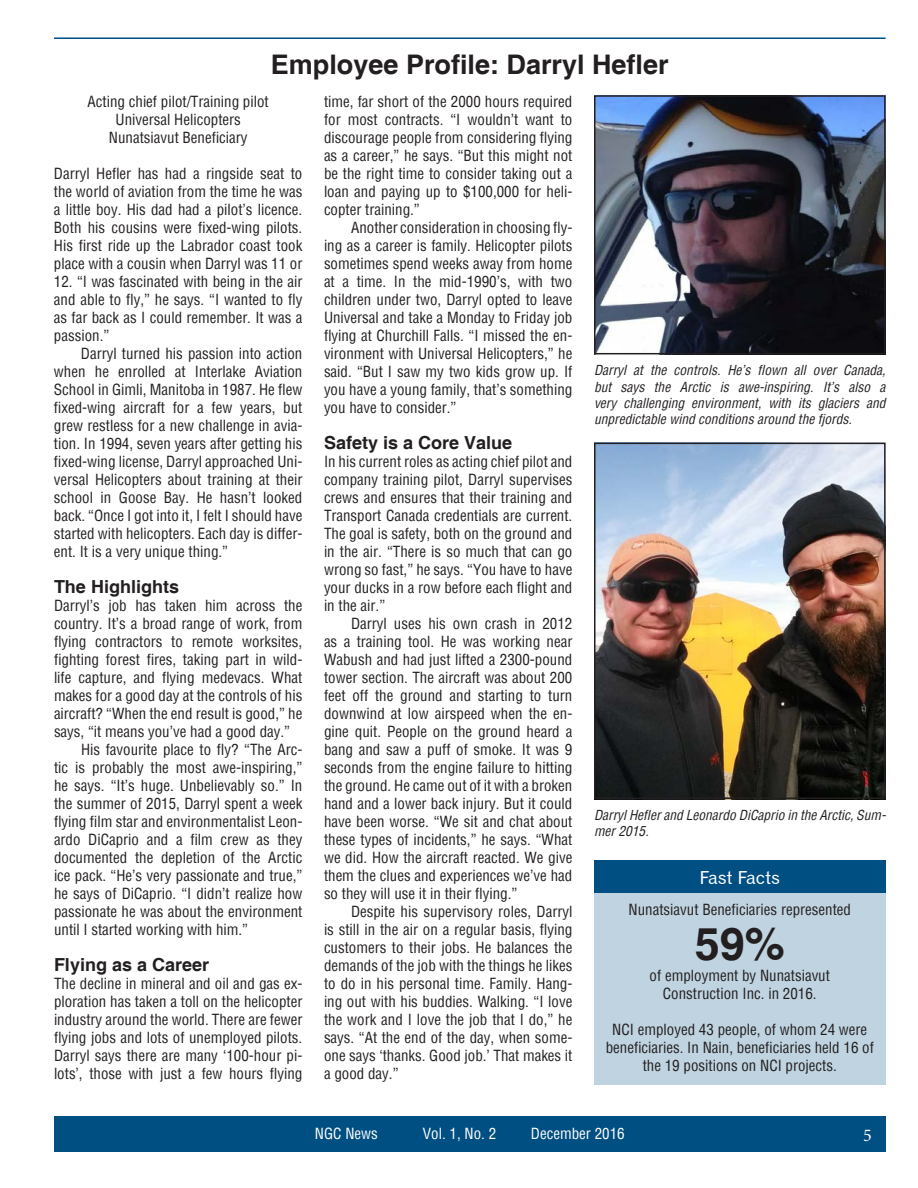
<style>
.page{position:relative;width:918px;height:1188px;background:#fff}
.page>*{position:absolute;margin:0;border:0;box-sizing:border-box;transform-origin:0 0}
.t1{font:700 45px "Helvetica";color:#231f20}
.t2{font:700 27px "Helvetica";color:#231f20}
.t3{font:700 18px "Helvetica";color:#231f20}
.t4{font:18px "Gothic 720 BT Roman B";color:#fff}
.t5{font:18px "Minion Pro";color:#fff}
.t6{font:condensed 15px/18px "Helvetica";color:#231f20;text-align:justify}
.t7{font:condensed 15px "Helvetica";color:#fff}
.t8{font:italic condensed 13.5px/16.2px "Helvetica";color:#231f20}
</style>
<div class="page">
<div style="left:54px;top:1116px;width:832px;height:36px;background:#004f82"></div>
<hr style="left:54px;top:38px;width:832px;height:1px;background:#004f82">
<div style="left:594px;top:893px;width:292px;height:191px;background:#c0d3e0"></div>
<img style="left:597px;top:446px;width:286px;height:350px">
<div style="left:594px;top:443px;width:292px;height:356px;border:2px solid #231f20"></div>
<img style="left:597px;top:98px;width:286px;height:253px">
<div style="left:594px;top:95px;width:292px;height:259px;border:2px solid #231f20"></div>
<div style="left:594px;top:861px;width:292px;height:32px;background:#004f82"></div>
<h2 class="t2" style="left:271px;top:49px;width:399px">Employee Profile: Darryl Hefler</h2>
<p class="t6" style="left:88px;top:92px;width:183px;text-align:center">Acting chief pilot/Training pilot<br>Universal Helicopters<br>Nunatsiavut Beneficiary</p>
<p class="t6" style="left:54px;top:164px;width:250px">Darryl Hefler has had a ringside seat to the world of aviation from the time he was a little boy. His dad had a pilot’s licence.<br>Both his cousins were fixed-wing pilots.<br>His first ride up the Labrador coast took place with a cousin when Darryl was 11 or</p>
<p class="t6" style="left:54px;top:272px;width:250px">12. “I was fascinated with being in the air and able to fly,” he says. “I wanted to fly as far back as I could remember. It was a passion.”</p>
<p class="t6" style="left:54px;top:344px;width:250px;text-indent:27px">Darryl turned his passion into action when he enrolled at Interlake Aviation School in Gimli, Manitoba in 1987. He flew fixed-wing aircraft for a few years, but grew restless for a new challenge in avia&shy;tion. In 1994, seven years after getting his fixed-wing license, Darryl approached Uni&shy;versal Helicopters about training at their school in Goose Bay. He hasn’t looked back. “Once I got into it, I felt I should have started with helicopters. Each day is differ&shy;ent. It is a very unique thing.”</p>
<p class="t3" style="left:54px;top:576px;width:127px">The Highlights</p>
<p class="t6" style="left:54px;top:596px;width:250px">Darryl’s job has taken him across the</p>
<p class="t6" style="left:54px;top:614px;width:250px">country. It’s a broad range of work, from</p>
<p class="t6" style="left:54px;top:632px;width:250px">flying contractors to remote worksites,</p>
<p class="t6" style="left:54px;top:650px;width:250px">fighting forest fires, taking part in wild-</p>
<p class="t6" style="left:54px;top:668px;width:250px">life capture, and flying medevacs. What</p>
<p class="t6" style="left:54px;top:686px;width:250px">makes for a good day at the controls of his</p>
<p class="t6" style="left:54px;top:704px;width:250px">aircraft? “When the end result is good,” he</p>
<p class="t6" style="left:54px;top:722px;width:238px">says, “it means you’ve had a good day.”</p>
<p class="t6" style="left:81px;top:740px;width:223px">His favourite place to fly? “The Arc-</p>
<p class="t6" style="left:54px;top:758px;width:250px">tic is probably the most awe-inspiring,”</p>
<p class="t6" style="left:54px;top:776px;width:250px">he says. “It’s huge. Unbelievably so.” In</p>
<p class="t6" style="left:54px;top:794px;width:250px">the summer of 2015, Darryl spent a week</p>
<p class="t6" style="left:54px;top:812px;width:250px">flying film star and environmentalist Leon-</p>
<p class="t6" style="left:54px;top:830px;width:250px">ardo DiCaprio and a film crew as they</p>
<p class="t6" style="left:54px;top:848px;width:250px">documented the depletion of the Arctic</p>
<p class="t6" style="left:54px;top:866px;width:250px">ice pack. “He’s very passionate and true,”</p>
<p class="t6" style="left:54px;top:884px;width:250px">he says of DiCaprio. “I didn’t realize how</p>
<p class="t6" style="left:54px;top:902px;width:250px">passionate he was about the environment</p>
<p class="t6" style="left:54px;top:920px;width:196px">until I started working with him.”</p>
<p class="t3" style="left:54px;top:954px;width:157px">Flying as a Career</p>
<p class="t6" style="left:54px;top:974px;width:250px">The decline in mineral and oil and gas ex&shy;ploration has taken a toll on the helicopter industry around the world. There are fewer flying jobs and lots of unemployed pilots.<br>Darryl says there are many ‘100-hour pi&shy;lots’, those with just a few hours flying</p>
<p class="t6" style="left:324px;top:92px;width:250px">time, far short of the 2000 hours required for most contracts. “I wouldn’t want to discourage people from considering flying as a career,” he says. “But this might not be the right time to consider taking out a loan and paying up to $100,000 for heli&shy;copter training.”</p>
<p class="t6" style="left:324px;top:218px;width:250px;text-indent:27px">Another consideration in choosing fly&shy;ing as a career is family. Helicopter pilots sometimes spend weeks away from home at a time. In the mid-1990’s, with two children under two, Darryl opted to leave Universal and take a Monday to Friday job flying at Churchill Falls. “I missed the en&shy;vironment with Universal Helicopters,” he said. “But I saw my two kids grow up. If you have a young family, that’s something you have to consider.”</p>
<p class="t3" style="left:324px;top:432px;width:190px">Safety is a Core Value</p>
<p class="t6" style="left:324px;top:452px;width:250px">In his current roles as acting chief pilot and company training pilot, Darryl supervises crews and ensures that their training and Transport Canada credentials are current.<br>The goal is safety, both on the ground and in the air. “There is so much that can go wrong so fast,” he says. “You have to have your ducks in a row before each flight and in the air.”</p>
<p class="t6" style="left:324px;top:614px;width:250px;text-indent:27px">Darryl uses his own crash in 2012 as a training tool. He was working near Wabush and had just lifted a 2300-pound tower section. The aircraft was about 200 feet off the ground and starting to turn downwind at low airspeed when the en&shy;gine quit. People on the ground heard a bang and saw a puff of smoke. It was 9 seconds from the engine failure to hitting the ground. He came out of it with a broken hand and a lower back injury. But it could have been worse. “We sit and chat about these types of incidents,” he says. “What we did. How the aircraft reacted. We give them the clues and experiences we’ve had so they will use it in their flying.”</p>
<p class="t6" style="left:324px;top:902px;width:250px;text-indent:27px">Despite his supervisory roles, Darryl is still in the air on a regular basis, flying customers to their jobs. He balances the demands of the job with the things he likes to do in his personal time. Family. Hang&shy;ing out with his buddies. Walking. “I love the work and I love the job that I do,” he says. “At the end of the day, when some&shy;one says ‘thanks. Good job.’ That makes it a good day.”</p>
<p class="t8" style="left:594px;top:362px;width:293px;text-align:justify">Darryl at the controls. He’s flown all over Canada, but says the Arctic is awe-inspiring. It’s also a very challenging environment, with its glaciers and unpredictable wind conditions around the fjords.</p>
<p class="t8" style="left:594px;top:807px;width:294px">Darryl Hefler and Leonardo DiCaprio in the Arctic, Sum&shy;mer 2015.</p>
<p class="t4" style="left:699px;top:866px;width:82px">Fast Facts</p>
<p class="t6" style="left:629px;top:901px;width:224px">Nunatsiavut Beneficiaries represented</p>
<h1 class="t1" style="left:695px;top:918px;width:92px">59%</h1>
<p class="t6" style="left:650px;top:967px;width:182px;text-align:center">of employment by Nunatsiavut<br>Construction Inc. in 2016.</p>
<p class="t6" style="left:606px;top:1021px;width:270px;text-align:center">NCI employed 43 people, of whom 24 were beneficiaries. In Nain, beneficiaries held 16 of the 19 positions on NCI projects.</p>
<p class="t7" style="left:315px;top:1124px;width:64px">NGC News</p>
<p class="t7" style="left:423px;top:1124px;width:75px">Vol. 1, No. 2</p>
<p class="t7" style="left:531px;top:1124px;width:95px">December 2016</p>
<p class="t5" style="left:863px;top:1123px;width:10px">5</p>
</div>
